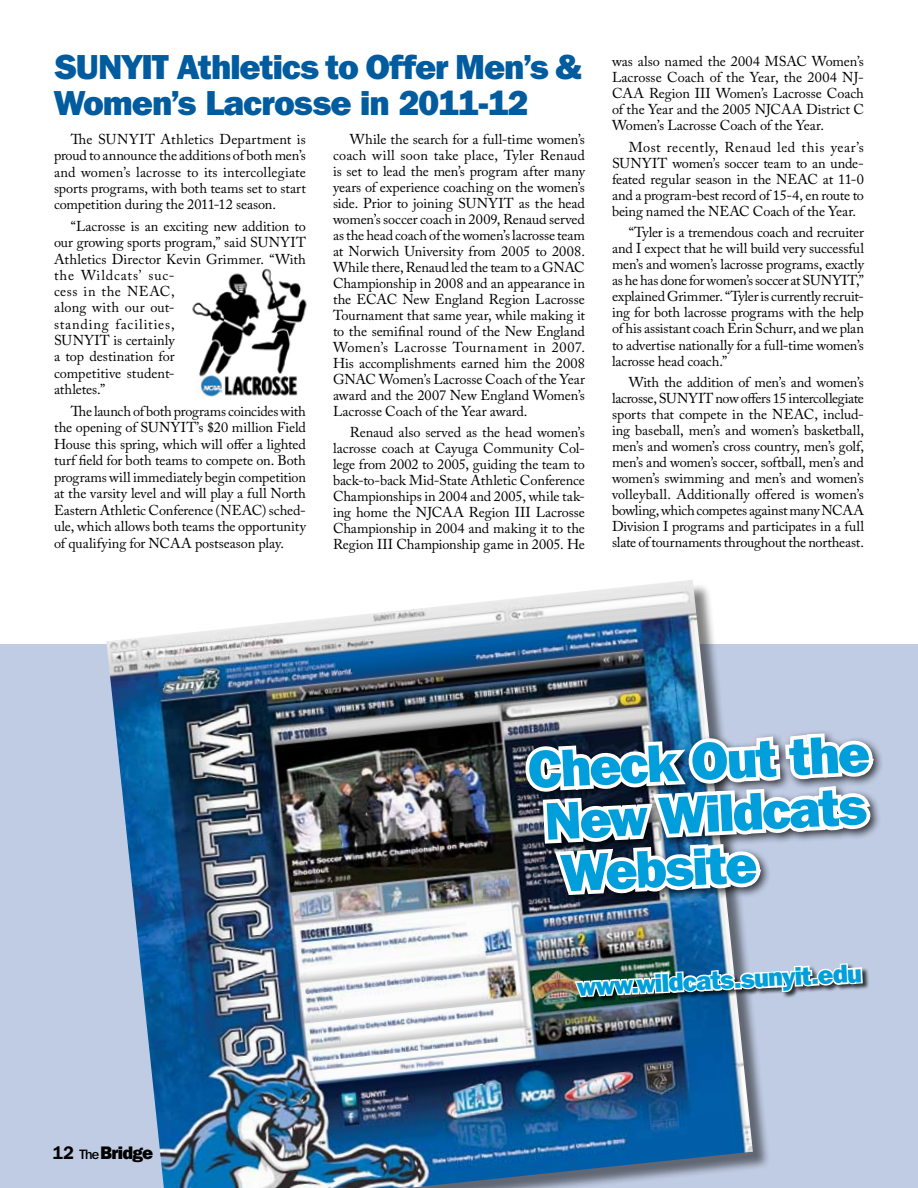
<style>
.page{position:relative;width:918px;height:1188px;background:#fff}
.page>*{position:absolute;margin:0;border:0;box-sizing:border-box;transform-origin:0 0}
.t1{font:800 52.5px/52.5px "Franklin Gothic IT Cby BT";color:#009fdb;text-align:justify}
.t2{font:800 34.5px/36px "Franklin Gothic IT Cby BT";letter-spacing:-.03em;color:#005c9f}
.t3{font:800 25.5px "Franklin Gothic IT Cby BT";color:#009fdb}
.t4{font:800 18px "Franklin Gothic IT Cby BT";letter-spacing:-.05em;color:#000}
.t5{font:14.25px/16px "Adobe Caslon Pro";letter-spacing:-.005em;color:#000;text-align:justify}
.s1{font-weight:600}
.s2{font-weight:500;font-size:13.5px}
</style>
<div class="page">
<div style="left:0;top:644px;width:918px;height:544px;background:#c0cce4"></div>
<img style="left:106px;top:580px;width:617px;height:608px">
<img style="left:192px;top:268px;width:115px;height:129px">
<div style="left:520px;top:728px;width:364px;height:178px;background:#000;opacity:.75"></div>
<img style="left:523px;top:729px;width:355px;height:453px">
<h2 class="t2" style="left:54px;top:48px;width:529px">SUNYIT Athletics to Offer Men’s &amp;<br>Women’s Lacrosse in 2011-12</h2>
<p class="t5" style="left:54px;top:131px;width:253px;text-indent:17px">The SUNYIT Athletics Department is proud to announce the additions of both men’s and women’s lacrosse to its intercollegiate sports programs, with both teams set to start competition during the 2011-12 season.</p>
<p class="t5" style="left:54px;top:218px;width:254px;text-align:left;text-indent:17px">“Lacrosse is an exciting new addition to our growing sports program,” said SUNYIT<br>Athletics Director Kevin Grimmer. “With the Wildcats’ suc-<br>cess in the NEAC,<br>along with our out-<br>standing facilities,<br>SUNYIT is certainly<br>a top destination for<br>competitive student-<br>athletes.”</p>
<p class="t5" style="left:54px;top:403px;width:253px;line-height:16.5px;text-indent:17px">The launch of both programs coincides with the opening of SUNYIT’s $20 million Field House this spring, which will offer a lighted turf field for both teams to compete on. Both programs will immediately begin competition at the varsity level and will play a full North Eastern Athletic Conference (NEAC) sched&shy;ule, which allows both teams the opportunity of qualifying for NCAA postseason play.</p>
<p class="t5" style="left:333px;top:131px;width:254px;text-indent:17px">While the search for a full-time women’s coach will soon take place, Tyler Renaud is set to lead the men’s program after many years of experience coaching on the women’s side. Prior to joining SUNYIT as the head women’s soccer coach in 2009, Renaud served as the head coach of the women’s lacrosse team at Norwich University from 2005 to 2008.<br>While there, Renaud led the team to a GNAC Championship in 2008 and an appearance in the ECAC New England Region Lacrosse Tournament that same year, while making it to the semifinal round of the New England Women’s Lacrosse Tournament in 2007.<br>His accomplishments earned him the 2008<br>GNAC Women’s Lacrosse Coach of the Year award and the 2007 New England Women’s Lacrosse Coach of the Year award.</p>
<p class="t5" style="left:333px;top:424px;width:254px;text-indent:17px">Renaud also served as the head women’s lacrosse coach at Cayuga Community Col&shy;lege from 2002 to 2005, guiding the team to back-to-back Mid-State Athletic Conference Championships in 2004 and 2005, while tak&shy;ing home the NJCAA Region III Lacrosse Championship in 2004 and making it to the Region III Championship game in 2005. He</p>
<p class="t5" style="left:612px;top:53px;width:253px">was also named the 2004 MSAC Women’s Lacrosse Coach of the Year, the 2004 NJ-CAA Region III Women’s Lacrosse Coach of the Year and the 2005 NJCAA District C Women’s Lacrosse Coach of the Year.</p>
<p class="t5" style="left:612px;top:139px;width:253px;text-indent:17px">Most recently, Renaud led this year’s SUNYIT women’s soccer team to an unde&shy;feated regular season in the NEAC at 11-0 and a program-best record of 15-4, en route to being named the NEAC Coach of the Year.</p>
<p class="t5" style="left:612px;top:224px;width:253px;text-indent:17px">“Tyler is a tremendous coach and recruiter and I expect that he will build very successful men’s and women’s lacrosse programs, exactly as he has done for women’s soccer at SUNYIT,” explained Grimmer. “Tyler is currently recruit&shy;ing for both lacrosse programs with the help of his assistant coach Erin Schurr, and we plan to advertise nationally for a full-time women’s lacrosse head coach.”</p>
<p class="t5" style="left:612px;top:374px;width:254px;text-indent:17px">With the addition of men’s and women’s lacrosse, SUNYIT now offers 15 intercollegiate sports that compete in the NEAC, includ&shy;ing baseball, men’s and women’s basketball, men’s and women’s cross country, men’s golf, men’s and women’s soccer, softball, men’s and women’s swimming and men’s and women’s volleyball. Additionally offered is women’s bowling, which competes against many NCAA Division I programs and participates in a full slate of tournaments throughout the northeast.</p>
<h1 class="t1" style="left:526px;top:743px;width:344px;rotate:-3deg">Check Out the New Wildcats Website</h1>
<p class="t4" style="left:52px;top:1142px;width:102px"><span class="s1">12</span> <span class="s2">The</span>Bridge</p>
<h3 class="t3" style="left:577px;top:971px;width:287px;rotate:-3deg">www.wildcats.sunyit.edu</h3>
</div>
